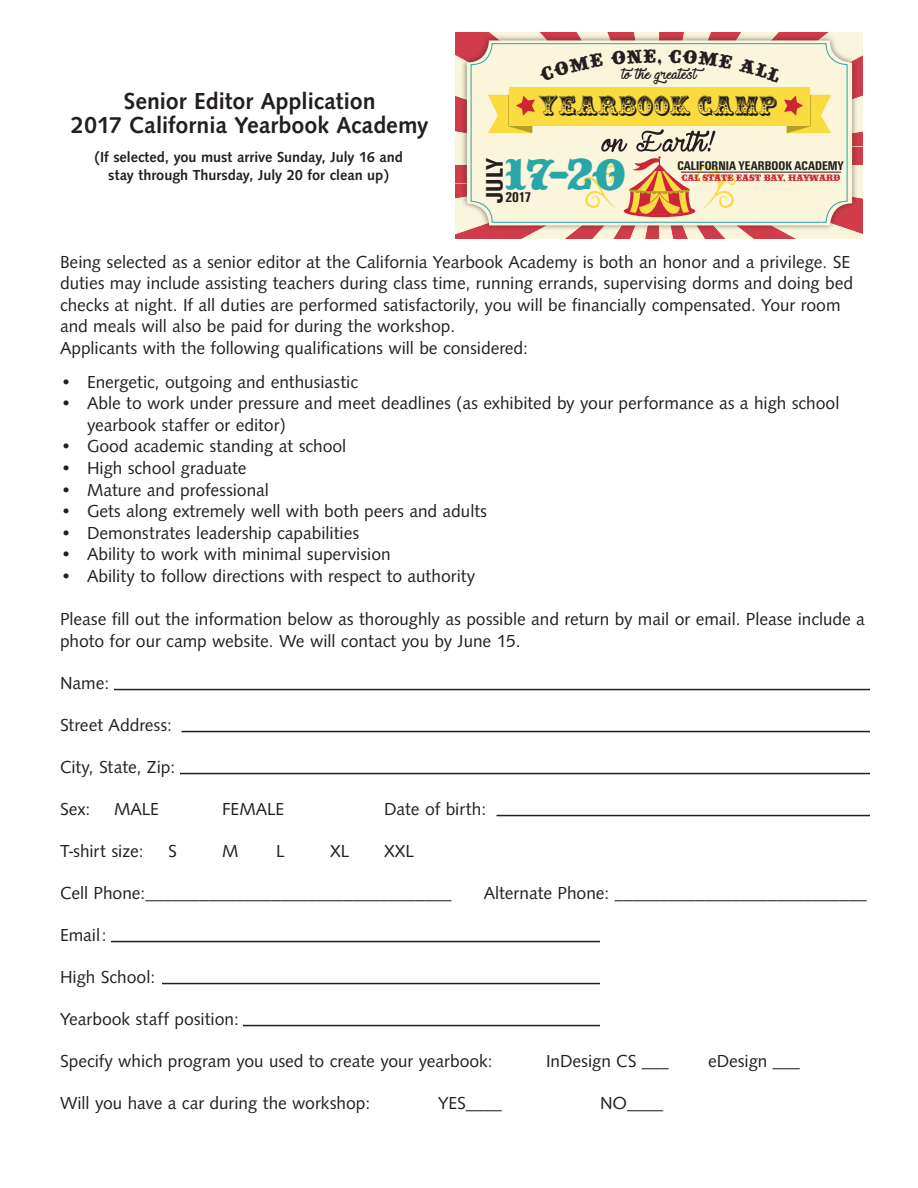
<style>
.page{position:relative;width:918px;height:1188px;background:#fff}
.page>*{position:absolute;margin:0;border:0;box-sizing:border-box;transform-origin:0 0}
.t1{font:43.2px "Big Top";color:#29a6a8}
.t2{font:25.35px "Circus";color:#231f20}
.t3{font:700 condensed 24.9px "AHJ Urbano";color:#231f20}
.t4{font:700 24px "AHJ Syntax";color:#231f20}
.t5{font:18.45px "Big Top";color:#231f20}
.t6{font:18px/21.6px "AHJ Syntax";color:#231f20}
.t7{font:700 15px/18px "AHJ Syntax";color:#231f20;text-align:center}
.t8{font:700 condensed 14.7px "AHJ Urbano";color:#231f20}
.t9{font:700 condensed 13.05px "AHJ Urbano";color:#231f20}
.t10{font:12px "Requited Script Demo";color:#231f20}
.t11{font:9px "Big Top";letter-spacing:-.09em;color:#cc2636}
</style>
<div class="page">
<svg style="left:455px;top:33px;width:408px;height:205px;background:#e59a95"></svg>
<hr style="left:114px;top:689px;width:756px;height:1px;background:#231f20">
<hr style="left:182px;top:731px;width:688px;height:1px;background:#231f20">
<hr style="left:180px;top:773px;width:690px;height:1px;background:#231f20">
<hr style="left:496px;top:815px;width:374px;height:1px;background:#231f20">
<hr style="left:111px;top:941px;width:489px;height:1px;background:#231f20">
<hr style="left:162px;top:983px;width:438px;height:1px;background:#231f20">
<hr style="left:243px;top:1025px;width:357px;height:1px;background:#231f20">
<div style="left:461px;top:35px;width:397px;height:197px;background:#231f20;opacity:.55"></div>
<div style="left:467px;top:40px;width:385px;height:185px;background:#faf5db;border-radius:22px"></div>
<div style="left:471px;top:43px;width:376px;height:180px;border:1px solid #29a6a8;border-radius:21px"></div>
<div style="left:509px;top:87px;width:301px;height:38px;background:#fadb40"></div>
<svg style="left:488px;top:95px;width:47px;height:38px"></svg>
<svg style="left:784px;top:95px;width:47px;height:38px"></svg>
<div style="left:624px;top:205px;width:71px;height:12px;background:#cc2636;border-radius:50%"></div>
<svg style="left:583px;top:129px;width:157px;height:86px"></svg>
<hr style="left:681px;top:172px;width:160px;height:1px;background:#231f20">
<p class="t4" style="left:124px;top:87px;width:253px">Senior Editor Application</p>
<p class="t4" style="left:71px;top:111px;width:359px">2017 California Yearbook Academy</p>
<p class="t7" style="left:94px;top:148px;width:310px">(If selected, you must arrive Sunday, July 16 and stay through Thursday, July 20 for clean up)</p>
<p class="t5" style="left:657px;top:43px;width:8px">,</p>
<p class="t10" style="left:622px;top:65px;width:85px">to the greatest</p>
<p class="t2" style="left:539px;top:92px;width:240px">YEARBOOK CAMP</p>
<p class="t1" style="left:504px;top:145px;width:125px">17-20</p>
<p class="t3" style="left:480px;top:203px;width:46px;rotate:-90deg">JULY</p>
<p class="t8" style="left:505px;top:189px;width:27px">2017</p>
<p class="t9" style="left:677px;top:158px;width:168px">CALIFORNIA YEARBOOK ACADEMY</p>
<p class="t11" style="left:681px;top:172px;width:161px">CAL STATE EAST BAY, HAYWARD</p>
<p class="t6" style="left:60px;top:251px;width:795px">Being selected as a senior editor at the California Yearbook Academy is both an honor and a privilege. SE duties may include assisting teachers during class time, running errands, supervising dorms and doing bed checks at night. If all duties are performed satisfactorily, you will be financially compensated. Your room and meals will also be paid for during the workshop.</p>
<p class="t6" style="left:60px;top:337px;width:470px">Applicants with the following qualifications will be considered:</p>
<p class="t6" style="left:60px;top:371px;width:300px">• Energetic, outgoing and enthusiastic</p>
<p class="t6" style="left:87px;top:393px;width:754px;text-indent:-27px">• Able to work under pressure and meet deadlines (as exhibited by your performance as a high school yearbook staffer or editor)</p>
<p class="t6" style="left:60px;top:436px;width:288px">• Good academic standing at school</p>
<p class="t6" style="left:60px;top:457px;width:188px">• High school graduate</p>
<p class="t6" style="left:60px;top:479px;width:210px">• Mature and professional</p>
<p class="t6" style="left:60px;top:501px;width:429px">• Gets along extremely well with both peers and adults</p>
<p class="t6" style="left:60px;top:522px;width:301px">• Demonstrates leadership capabilities</p>
<p class="t6" style="left:60px;top:544px;width:332px">• Ability to work with minimal supervision</p>
<p class="t6" style="left:60px;top:565px;width:417px">• Ability to follow directions with respect to authority</p>
<p class="t6" style="left:60px;top:609px;width:806px">Please fill out the information below as thoroughly as possible and return by mail or email. Please include a photo for our camp website. We will contact you by June 15.</p>
<p class="t6" style="left:60px;top:672px;width:51px">Name:</p>
<p class="t6" style="left:60px;top:714px;width:113px">Street Address:</p>
<p class="t6" style="left:60px;top:756px;width:117px">City, State, Zip:</p>
<p class="t6" style="left:60px;top:798px;width:32px">Sex:</p>
<p class="t6" style="left:114px;top:798px;width:47px">MALE</p>
<p class="t6" style="left:222px;top:798px;width:64px">FEMALE</p>
<p class="t6" style="left:384px;top:798px;width:104px">Date of birth:</p>
<p class="t6" style="left:60px;top:840px;width:85px">T-shirt size:</p>
<p class="t6" style="left:168px;top:840px;width:10px">S</p>
<p class="t6" style="left:222px;top:840px;width:18px">M</p>
<p class="t6" style="left:276px;top:840px;width:10px">L</p>
<p class="t6" style="left:330px;top:840px;width:21px">XL</p>
<p class="t6" style="left:384px;top:840px;width:31px">XXL</p>
<p class="t6" style="left:60px;top:882px;width:393px">Cell Phone:__________________________________</p>
<p class="t6" style="left:484px;top:882px;width:385px">Alternate Phone: ____________________________</p>
<p class="t6" style="left:60px;top:924px;width:48px">Email:</p>
<p class="t6" style="left:60px;top:966px;width:97px">High School:</p>
<p class="t6" style="left:60px;top:1008px;width:180px">Yearbook staff position:</p>
<p class="t6" style="left:60px;top:1050px;width:434px">Specify which program you used to create your yearbook:</p>
<p class="t6" style="left:546px;top:1050px;width:124px">InDesign CS ___</p>
<p class="t6" style="left:708px;top:1050px;width:93px">eDesign ___</p>
<p class="t6" style="left:60px;top:1092px;width:312px">Will you have a car during the workshop:</p>
<p class="t6" style="left:438px;top:1092px;width:65px">YES____</p>
<p class="t6" style="left:600px;top:1092px;width:65px">NO____</p>
</div>
